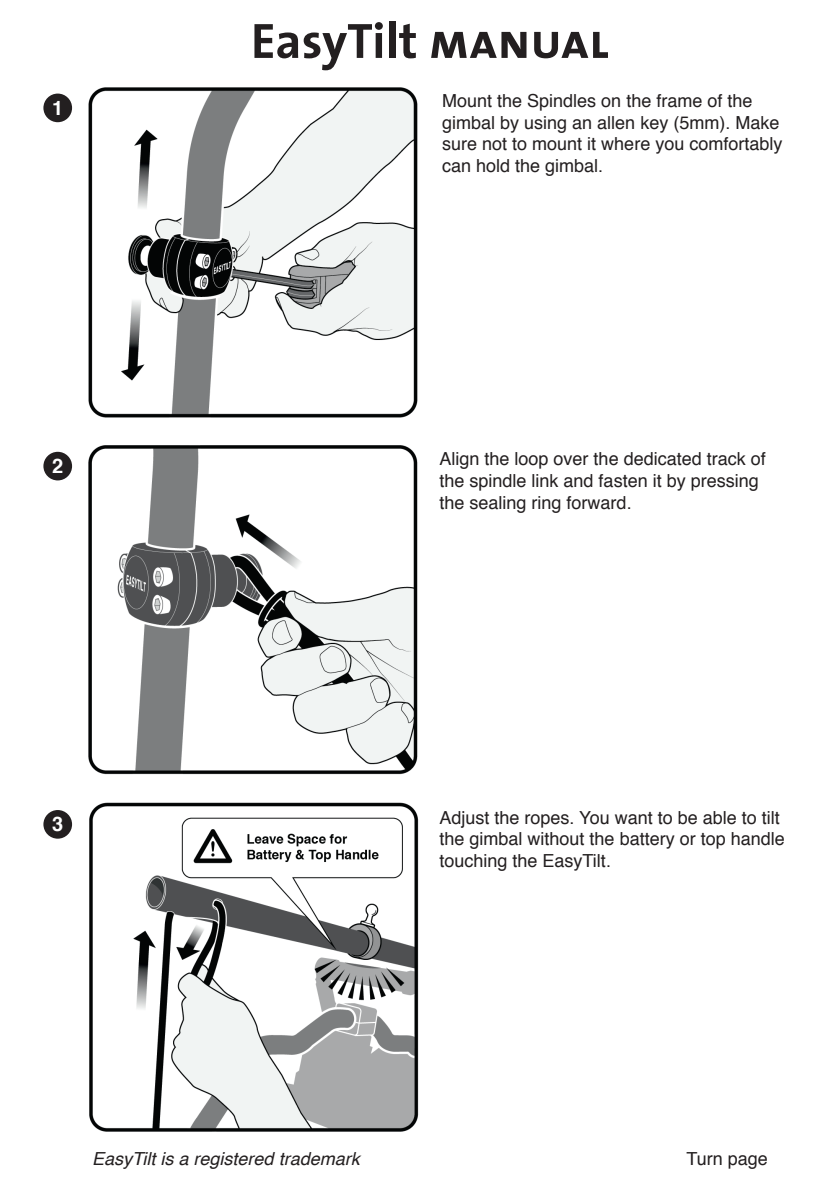
<style>
.page{position:relative;width:840px;height:1191px;background:#fff}
.page>*{position:absolute;margin:0;border:0;box-sizing:border-box;transform-origin:0 0}
.t1{font:700 50px "The Sans";color:#231f20}
.t2{font:700 20px "Helvetica";color:#fff}
.t3{font:18px/21.6px "Helvetica";color:#231f20}
.t4{font:italic 18px "Helvetica";color:#231f20}
.s1{font-family:"The Sans Bold Caps";font-weight:400}
</style>
<div class="page">
<div style="left:43px;top:94px;width:29px;height:28px;background:#231f20;border-radius:50%"></div>
<div style="left:43px;top:452px;width:29px;height:28px;background:#231f20;border-radius:50%"></div>
<div style="left:43px;top:810px;width:29px;height:28px;background:#231f20;border-radius:50%"></div>
<img style="left:88px;top:87px;width:330px;height:331px">
<img style="left:88px;top:445px;width:330px;height:330px">
<img style="left:89px;top:802px;width:330px;height:330px">
<p class="t2" style="left:52px;top:91px;width:13px">1</p>
<p class="t2" style="left:52px;top:449px;width:13px">2</p>
<h1 class="t1" style="left:251px;top:-1px;width:359px">EasyTilt <span class="s1">manual</span></h1>
<p class="t3" style="left:442px;top:90px;width:342px">Mount the Spindles on the frame of the gimbal by using an allen key (5mm). Make sure not to mount it where you comfortably can hold the gimbal.</p>
<p class="t3" style="left:439px;top:449px;width:328px">Align the loop over the dedicated track of the spindle link and fasten it by pressing the sealing ring forward.</p>
<p class="t2" style="left:52px;top:808px;width:13px">3</p>
<p class="t3" style="left:439px;top:807px;width:347px">Adjust the ropes. You want to be able to tilt the gimbal without the battery or top handle touching the EasyTilt.</p>
<p class="t4" style="left:92px;top:1144px;width:269px">EasyTilt is a registered trademark</p>
<p class="t3" style="left:686px;top:1148px;width:83px">Turn page</p>
</div>
